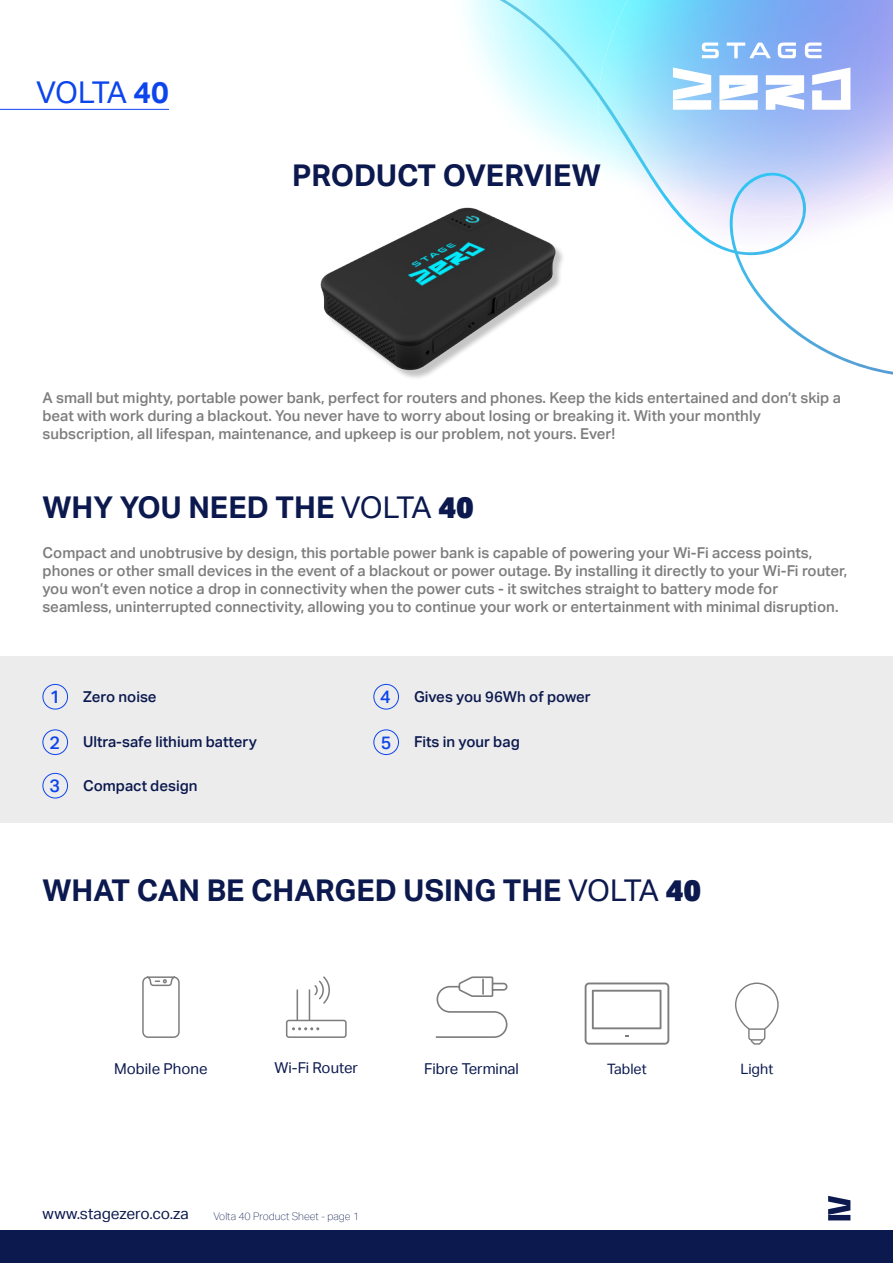
<style>
.page{position:relative;width:893px;height:1263px;background:#fff}
.page>*{position:absolute;margin:0;border:0;box-sizing:border-box;transform-origin:0 0}
.t1{font:700 30px "Aktiv Grotesk";color:#0b194e}
.t2{font:30px "Aktiv Grotesk";letter-spacing:-.065em;color:#0d45ed}
.t3{font:500 18px "Aktiv Grotesk";color:#0d45ed}
.t4{font:15.45px "Aktiv Grotesk";color:#0b194e}
.t5{font:500 15px/18px "Aktiv Grotesk";color:#7d7d7d}
.t6{font:500 15px "Aktiv Grotesk";color:#0b194e}
.t7{font:15px "Aktiv Grotesk";color:#0b194e}
.t8{font:14.4px "Aktiv Grotesk";color:#0b194e}
.t9{font:100 10.5px "Aktiv Grotesk";color:#0b194e}
.s1{font-weight:700}
.s2{font-weight:400}
.s3{font-weight:900}
</style>
<div class="page">
<div style="left:0;top:1230px;width:893px;height:33px;background:#0b194e"></div>
<div style="left:0;top:656px;width:893px;height:167px;background:#ececec"></div>
<div style="left:43px;top:684px;width:25px;height:25px;border:1px solid #0d45ed;border-radius:50%"></div>
<div style="left:373px;top:684px;width:26px;height:25px;border:1px solid #0d45ed;border-radius:50%"></div>
<div style="left:373px;top:729px;width:26px;height:26px;border:1px solid #0d45ed;border-radius:50%"></div>
<div style="left:43px;top:729px;width:25px;height:26px;border:1px solid #0d45ed;border-radius:50%"></div>
<div style="left:43px;top:773px;width:25px;height:25px;border:1px solid #0d45ed;border-radius:50%"></div>
<svg style="left:142px;top:976px;width:38px;height:62px"></svg>
<svg style="left:286px;top:976px;width:61px;height:62px"></svg>
<svg style="left:435px;top:976px;width:73px;height:62px"></svg>
<svg style="left:500px;top:0;width:393px;height:375px"></svg>
<svg style="left:828px;top:1196px;width:22px;height:24px"></svg>
<svg style="left:673px;top:67px;width:177px;height:43px"></svg>
<svg style="left:702px;top:43px;width:17px;height:15px"></svg>
<svg style="left:727px;top:43px;width:44px;height:15px"></svg>
<svg style="left:778px;top:43px;width:18px;height:15px"></svg>
<svg style="left:805px;top:43px;width:16px;height:15px"></svg>
<img style="left:320px;top:178px;width:302px;height:200px">
<hr style="left:0;top:109px;width:169px;height:1px;background:#0d45ed">
<svg style="left:585px;top:982px;width:84px;height:63px"></svg>
<svg style="left:735px;top:982px;width:44px;height:63px"></svg>
<p class="t2" style="left:36px;top:75px;width:135px">VOLTA <span class="s1">40</span></p>
<p class="t1" style="left:292px;top:158px;width:310px">PRODUCT OVERVIEW</p>
<p class="t5" style="left:43px;top:389px;width:800px">A small but mighty, portable power bank, perfect for routers and phones. Keep the kids entertained and don’t skip a beat with work during a blackout. You never have to worry about losing or breaking it. With your monthly subscription, all lifespan, maintenance, and upkeep is our problem, not yours. Ever!</p>
<p class="t1" style="left:43px;top:490px;width:433px">WHY YOU NEED THE <span class="s2">VOLTA</span> <span class="s3">40</span></p>
<p class="t5" style="left:43px;top:544px;width:806px">Compact and unobtrusive by design, this portable power bank is capable of powering your Wi-Fi access points, phones or other small devices in the event of a blackout or power outage. By installing it directly to your Wi-Fi router, you won’t even notice a drop in connectivity when the power cuts - it switches straight to battery mode for seamless, uninterrupted connectivity, allowing you to continue your work or entertainment with minimal disruption.</p>
<p class="t3" style="left:50px;top:686px;width:12px">1</p>
<p class="t3" style="left:380px;top:686px;width:12px">4</p>
<p class="t3" style="left:50px;top:732px;width:12px">2</p>
<p class="t3" style="left:381px;top:732px;width:12px">5</p>
<p class="t3" style="left:50px;top:775px;width:12px">3</p>
<p class="t6" style="left:83px;top:688px;width:75px">Zero noise</p>
<p class="t6" style="left:414px;top:688px;width:178px">Gives you 96Wh of power</p>
<p class="t6" style="left:83px;top:733px;width:175px">Ultra-safe lithium battery</p>
<p class="t6" style="left:414px;top:733px;width:107px">Fits in your bag</p>
<p class="t6" style="left:83px;top:777px;width:116px">Compact design</p>
<p class="t1" style="left:43px;top:873px;width:660px">WHAT CAN BE CHARGED USING THE <span class="s2">VOLTA</span> <span class="s3">40</span></p>
<p class="t7" style="left:114px;top:1060px;width:95px">Mobile Phone</p>
<p class="t7" style="left:274px;top:1059px;width:85px">Wi-Fi Router</p>
<p class="t7" style="left:424px;top:1060px;width:96px">Fibre Terminal</p>
<p class="t4" style="left:43px;top:1205px;width:148px">www.stagezero.co.za</p>
<p class="t9" style="left:213px;top:1211px;width:147px">Volta 40 Product Sheet - page 1</p>
<p class="t8" style="left:607px;top:1061px;width:41px">Tablet</p>
<p class="t8" style="left:740px;top:1061px;width:34px">Light</p>
</div>
